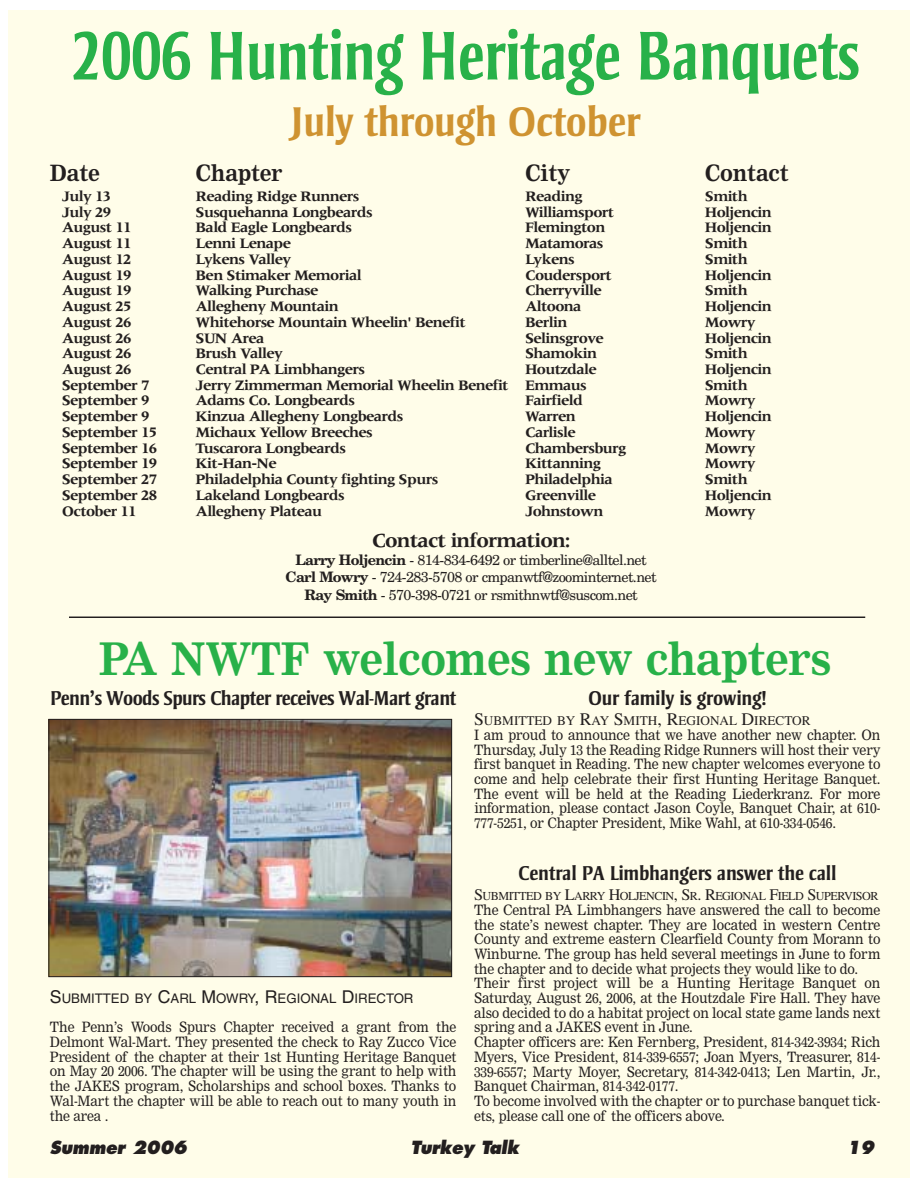
<style>
.page{position:relative;width:918px;height:1188px;background:#fff}
.page>*{position:absolute;margin:0;border:0;box-sizing:border-box;transform-origin:0 0}
.t1{font:700 70.5px "Strayhorn";letter-spacing:-.01em;color:#28b149;scale:.83 1}
.t2{font:700 44.1px "Nimrod";letter-spacing:-.01em;color:#28b149;scale:.95 1}
.t3{font:700 42.6px "Strayhorn";letter-spacing:-.01em;color:#cf9331;scale:.95 1}
.t4{font:700 22.05px "Nimrod";letter-spacing:-.01em;color:#231f1f;scale:.95 1}
.t5{font:700 20.55px "Strayhorn";letter-spacing:-.01em;color:#231f1f;scale:.95 1}
.t6{font:700 20.55px "Strayhorn";letter-spacing:-.03em;color:#231f1f;scale:.95 1}
.t7{font:700 20.55px "Meridien";letter-spacing:-.045em;color:#231f1f}
.t8{font:italic 800 17.7px "Futura";letter-spacing:-.015em;color:#231f1f;scale:.95 1}
.t9{font:700 15px "Meridien";letter-spacing:-.045em;color:#231f1f}
.t10{font:14.4px/17.7px "New Century Schlbk";letter-spacing:-.045em;color:#231f1f;text-align:center}
.t11{font:13.95px/14.7px "Nimrod";letter-spacing:-.01em;color:#231f1f;text-align:justify;scale:.95 1}
.t12{font:13.2px "Helvetica";color:#231f1f}
.t13{font:13.2px "Times";color:#231f1f}
.t14{font:12.15px "Times";letter-spacing:-.04em;color:#231f1f}
.s1{font-weight:700}
.s2{font-size:17.7px}
.s3{font-size:16.2px}
</style>
<div class="page">
<div style="left:9px;top:11px;width:901px;height:1167px;background:#fffde9"></div>
<img style="left:51px;top:721px;width:399px;height:254px">
<div style="left:49px;top:719px;width:403px;height:258px;border:1px solid #231f1f"></div>
<hr style="left:69px;top:617px;width:796px;height:1px;background:#231f1f">
<h1 class="t1" style="left:71px;top:28px;width:951px">2006 Hunting Heritage Banquets</h1>
<h3 class="t3" style="left:290px;top:105px;width:371px">July through October</h3>
<h3 class="t4" style="left:50px;top:165px;width:54px">Date</h3>
<h3 class="t4" style="left:196px;top:165px;width:93px">Chapter</h3>
<h3 class="t4" style="left:525px;top:165px;width:49px">City</h3>
<h3 class="t4" style="left:705px;top:165px;width:90px">Contact</h3>
<p class="t9" style="left:62px;top:190px;width:51px">July 13</p>
<p class="t9" style="left:196px;top:190px;width:166px">Reading Ridge Runners</p>
<p class="t9" style="left:525px;top:190px;width:59px">Reading</p>
<p class="t9" style="left:705px;top:190px;width:44px">Smith</p>
<p class="t9" style="left:62px;top:206px;width:51px">July 29</p>
<p class="t9" style="left:196px;top:206px;width:179px">Susquehanna Longbeards</p>
<p class="t9" style="left:525px;top:206px;width:91px">Williamsport</p>
<p class="t9" style="left:705px;top:206px;width:69px">Holjencin</p>
<p class="t9" style="left:62px;top:222px;width:71px">August 11</p>
<p class="t9" style="left:196px;top:222px;width:158px">Bald Eagle Longbeards</p>
<p class="t9" style="left:525px;top:222px;width:82px">Flemington</p>
<p class="t9" style="left:705px;top:222px;width:69px">Holjencin</p>
<p class="t9" style="left:62px;top:238px;width:71px">August 11</p>
<p class="t9" style="left:196px;top:238px;width:97px">Lenni Lenape</p>
<p class="t9" style="left:525px;top:238px;width:80px">Matamoras</p>
<p class="t9" style="left:705px;top:238px;width:44px">Smith</p>
<p class="t9" style="left:62px;top:253px;width:71px">August 12</p>
<p class="t9" style="left:196px;top:253px;width:97px">Lykens Valley</p>
<p class="t9" style="left:525px;top:253px;width:51px">Lykens</p>
<p class="t9" style="left:705px;top:253px;width:44px">Smith</p>
<p class="t9" style="left:62px;top:269px;width:71px">August 19</p>
<p class="t9" style="left:196px;top:269px;width:168px">Ben Stimaker Memorial</p>
<p class="t9" style="left:525px;top:269px;width:88px">Coudersport</p>
<p class="t9" style="left:705px;top:269px;width:69px">Holjencin</p>
<p class="t9" style="left:62px;top:285px;width:71px">August 19</p>
<p class="t9" style="left:196px;top:285px;width:124px">Walking Purchase</p>
<p class="t9" style="left:525px;top:285px;width:78px">Cherryville</p>
<p class="t9" style="left:705px;top:285px;width:44px">Smith</p>
<p class="t9" style="left:62px;top:300px;width:71px">August 25</p>
<p class="t9" style="left:196px;top:300px;width:145px">Allegheny Mountain</p>
<p class="t9" style="left:525px;top:300px;width:58px">Altoona</p>
<p class="t9" style="left:705px;top:300px;width:69px">Holjencin</p>
<p class="t9" style="left:62px;top:316px;width:71px">August 26</p>
<p class="t9" style="left:196px;top:316px;width:272px">Whitehorse Mountain Wheelin' Benefit</p>
<p class="t9" style="left:525px;top:316px;width:44px">Berlin</p>
<p class="t9" style="left:705px;top:316px;width:52px">Mowry</p>
<p class="t9" style="left:62px;top:332px;width:71px">August 26</p>
<p class="t9" style="left:196px;top:332px;width:71px">SUN Area</p>
<p class="t9" style="left:525px;top:332px;width:80px">Selinsgrove</p>
<p class="t9" style="left:705px;top:332px;width:69px">Holjencin</p>
<p class="t9" style="left:62px;top:348px;width:71px">August 26</p>
<p class="t9" style="left:196px;top:348px;width:89px">Brush Valley</p>
<p class="t9" style="left:525px;top:348px;width:73px">Shamokin</p>
<p class="t9" style="left:705px;top:348px;width:44px">Smith</p>
<p class="t9" style="left:62px;top:363px;width:71px">August 26</p>
<p class="t9" style="left:196px;top:363px;width:171px">Central PA Limbhangers</p>
<p class="t9" style="left:525px;top:363px;width:73px">Houtzdale</p>
<p class="t9" style="left:705px;top:363px;width:69px">Holjencin</p>
<p class="t9" style="left:62px;top:379px;width:89px">September 7</p>
<p class="t9" style="left:196px;top:379px;width:393px">Jerry Zimmerman Memorial Wheelin Benefit Emmaus</p>
<p class="t9" style="left:705px;top:379px;width:44px">Smith</p>
<p class="t9" style="left:62px;top:395px;width:89px">September 9</p>
<p class="t9" style="left:196px;top:395px;width:161px">Adams Co. Longbeards</p>
<p class="t9" style="left:525px;top:395px;width:59px">Fairfield</p>
<p class="t9" style="left:705px;top:395px;width:52px">Mowry</p>
<p class="t9" style="left:62px;top:411px;width:89px">September 9</p>
<p class="t9" style="left:196px;top:411px;width:210px">Kinzua Allegheny Longbeards</p>
<p class="t9" style="left:525px;top:411px;width:52px">Warren</p>
<p class="t9" style="left:705px;top:411px;width:69px">Holjencin</p>
<p class="t9" style="left:62px;top:426px;width:97px">September 15</p>
<p class="t9" style="left:196px;top:426px;width:179px">Michaux Yellow Breeches</p>
<p class="t9" style="left:525px;top:426px;width:52px">Carlisle</p>
<p class="t9" style="left:705px;top:426px;width:52px">Mowry</p>
<p class="t9" style="left:62px;top:442px;width:97px">September 16</p>
<p class="t9" style="left:196px;top:442px;width:152px">Tuscarora Longbeards</p>
<p class="t9" style="left:525px;top:442px;width:103px">Chambersburg</p>
<p class="t9" style="left:705px;top:442px;width:52px">Mowry</p>
<p class="t9" style="left:62px;top:458px;width:97px">September 19</p>
<p class="t9" style="left:196px;top:458px;width:83px">Kit-Han-Ne</p>
<p class="t9" style="left:525px;top:458px;width:77px">Kittanning</p>
<p class="t9" style="left:705px;top:458px;width:52px">Mowry</p>
<p class="t9" style="left:62px;top:473px;width:97px">September 27</p>
<p class="t9" style="left:196px;top:473px;width:244px">Philadelphia County fighting Spurs</p>
<p class="t9" style="left:525px;top:473px;width:89px">Philadelphia</p>
<p class="t9" style="left:705px;top:473px;width:44px">Smith</p>
<p class="t9" style="left:62px;top:489px;width:97px">September 28</p>
<p class="t9" style="left:196px;top:489px;width:151px">Lakeland Longbeards</p>
<p class="t9" style="left:525px;top:489px;width:73px">Greenville</p>
<p class="t9" style="left:705px;top:489px;width:69px">Holjencin</p>
<p class="t9" style="left:62px;top:505px;width:76px">October 11</p>
<p class="t9" style="left:196px;top:505px;width:128px">Allegheny Plateau</p>
<p class="t9" style="left:525px;top:505px;width:80px">Johnstown</p>
<p class="t9" style="left:705px;top:505px;width:52px">Mowry</p>
<h3 class="t7" style="left:372px;top:532px;width:200px">Contact information:</h3>
<p class="t10" style="left:286px;top:552px;width:373px"><span class="s1">Larry Holjencin</span> - 814-834-6492 or timberline@alltel.net<br><span class="s1">Carl Mowry</span> - 724-283-5708 or cmpanwtf@zoominternet.net<br><span class="s1">Ray Smith</span> - 570-398-0721 or rsmithnwtf@suscom.net</p>
<h2 class="t2" style="left:99px;top:643px;width:773px">PA NWTF welcomes new chapters</h2>
<h3 class="t6" style="left:50px;top:690px;width:429px">Penn’s Woods Spurs Chapter receives Wal-Mart grant</h3>
<p class="t12" style="left:50px;top:993px;width:365px"><span class="s2">S</span>UBMITTED BY <span class="s2">C</span>ARL <span class="s2">M</span>OWRY<span class="s2">, R</span>EGIONAL <span class="s2">D</span>IRECTOR</p>
<p class="t11" style="left:50px;top:1021px;width:429px">The Penn’s Woods Spurs Chapter received a grant from the Delmont Wal-Mart. They presented the check to Ray Zucco Vice President of the chapter at their 1st Hunting Heritage Banquet on May 20 2006. The chapter will be using the grant to help with the JAKES program, Scholarships and school boxes. Thanks to Wal-Mart the chapter will be able to reach out to many youth in the area .</p>
<h3 class="t5" style="left:588px;top:690px;width:189px">Our family is growing!</h3>
<p class="t13" style="left:474px;top:716px;width:338px"><span class="s2">S</span>UBMITTED BY <span class="s2">R</span>AY <span class="s2">S</span>MITH<span class="s2">, R</span>EGIONAL <span class="s2">D</span>IRECTOR</p>
<p class="t11" style="left:474px;top:729px;width:429px">I am proud to announce that we have another new chapter. On Thursday, July 13 the Reading Ridge Runners will host their very first banquet in Reading. The new chapter welcomes everyone to come and help celebrate their first Hunting Heritage Banquet.<br>The event will be held at the Reading Liederkranz. For more information, please contact Jason Coyle, Banquet Chair, at 610- 777-5251, or Chapter President, Mike Wahl, at 610-334-0546.</p>
<h3 class="t5" style="left:518px;top:865px;width:336px">Central PA Limbhangers answer the call</h3>
<p class="t14" style="left:474px;top:892px;width:406px"><span class="s3">S</span>UBMITTED BY <span class="s3">L</span>ARRY <span class="s3">H</span>OLJENCIN<span class="s3">, S</span>R<span class="s3">. R</span>EGIONAL <span class="s3">F</span>IELD <span class="s3">S</span>UPERVISOR</p>
<p class="t11" style="left:474px;top:904px;width:429px;text-align:left">The Central PA Limbhangers have answered the call to become the state’s newest chapter. They are located in western Centre County and extreme eastern Clearfield County from Morann to Winburne. The group has held several meetings in June to form the chapter and to decide what projects they would like to do.<br>Their first project will be a Hunting Heritage Banquet on Saturday, August 26, 2006, at the Houtzdale Fire Hall. They have also decided to do a habitat project on local state game lands next spring and a JAKES event in June.<br>Chapter officers are: Ken Fernberg, President, 814-342-3934; Rich Myers, Vice President, 814-339-6557; Joan Myers, Treasurer, 814- 339-6557; Marty Moyer, Secretary, 814-342-0413; Len Martin, Jr., Banquet Chairman, 814-342-0177.<br>To become involved with the chapter or to purchase banquet tick&shy;ets, please call one of the officers above.</p>
<p class="t8" style="left:50px;top:1140px;width:146px">Summer 2006</p>
<p class="t8" style="left:411px;top:1140px;width:116px">Turkey Talk</p>
<p class="t8" style="left:847px;top:1140px;width:31px">19</p>
</div>
